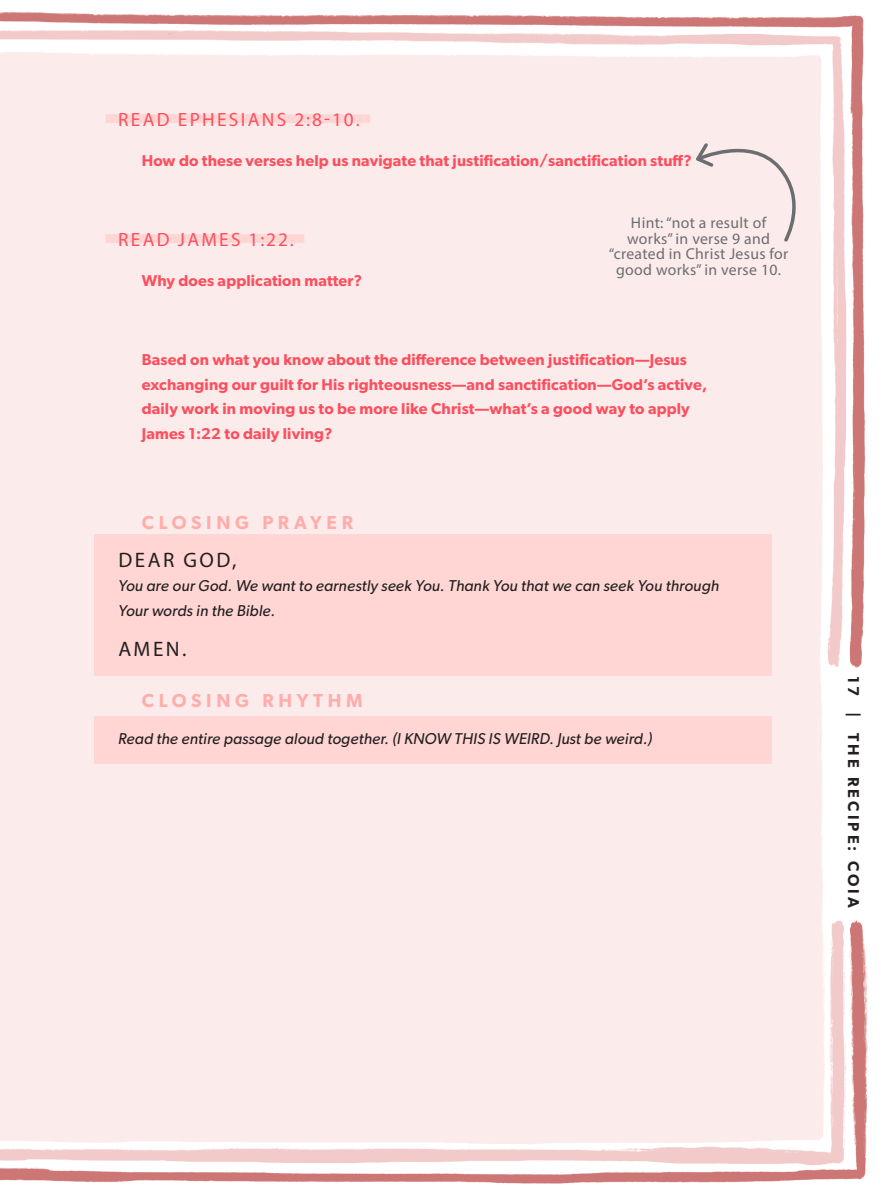
<style>
.page{position:relative;width:882px;height:1197px;background:#fff}
.page>*{position:absolute;margin:0;border:0;box-sizing:border-box;transform-origin:0 0}
.Closing_Prayer_Rhyth{font:21px "Myriad Pro";letter-spacing:.12em;color:#231f20}
.READ{font:19.25px "Myriad Pro";letter-spacing:.12em;color:#fc4f5e}
.Closing_prayer_rhyth{font:600 18.9px "Gibson";letter-spacing:.25em;color:#ffadab}
.Activity_Questions_L{font:600 15.75px/24.5px "Gibson";letter-spacing:.01em;color:#fc4f5e}
.Closing_Prayer_Rhyth-2{font:italic 15.75px/24.5px "Gibson";letter-spacing:.01em;color:#231f20}
.Handwritten_note_mar{font:15.75px/15.8px "Myriad Pro";letter-spacing:.02em;color:#6c6d70;text-align:center}
.t1{font:600 15.75px "Gibson";letter-spacing:.2em;color:#231f20}
</style>
<div class="page">
<img style="left:0;top:12px;width:868px;height:1172px">
<div style="left:106px;top:114px;width:264px;height:9px;background:#ffd6d4"></div>
<div style="left:106px;top:234px;width:198px;height:9px;background:#ffd6d4"></div>
<div style="left:94px;top:534px;width:678px;height:101px;background:#ffd6d4"></div>
<div style="left:94px;top:623px;width:678px;height:53px;background:#ffd6d4"></div>
<div style="left:94px;top:716px;width:678px;height:47px;background:#ffd6d4"></div>
<div style="left:693px;top:130px;width:115px;height:113px;background:#fcebeb"></div>
<p class="READ" style="left:118px;top:107px;width:243px">READ EPHESIANS 2:8-10.</p>
<p class="Activity_Questions_L" style="left:142px;top:148px;width:552px">How do these verses help us navigate that justification/sanctification stuff?</p>
<p class="READ" style="left:118px;top:227px;width:177px">READ JAMES 1:22.</p>
<p class="Activity_Questions_L" style="left:142px;top:268px;width:222px">Why does application matter?</p>
<p class="Handwritten_note_mar" style="left:609px;top:214px;width:181px">Hint: “not a result of works” in verse 9 and “created in Christ Jesus for good works” in verse 10.</p>
<p class="Activity_Questions_L" style="left:142px;top:347px;width:567px">Based on what you know about the difference between justification—Jesus exchanging our guilt for His righteousness—and sanctification—God’s active, daily work in moving us to be more like Christ—what’s a good way to apply James 1:22 to daily living?</p>
<p class="Closing_prayer_rhyth" style="left:142px;top:511px;width:213px">CLOSING PRAYER</p>
<p class="Closing_Prayer_Rhyth" style="left:118px;top:547px;width:120px">DEAR GOD,</p>
<p class="Closing_Prayer_Rhyth-2" style="left:118px;top:573px;width:602px">You are our God. We want to earnestly seek You. Thank You that we can seek You through<br>Your words in the Bible.</p>
<p class="Closing_Prayer_Rhyth" style="left:118px;top:636px;width:70px">AMEN.</p>
<p class="Closing_prayer_rhyth" style="left:142px;top:689px;width:222px">CLOSING RHYTHM</p>
<p class="Closing_Prayer_Rhyth-2" style="left:118px;top:726px;width:536px">Read the entire passage aloud together. (I KNOW THIS IS WEIRD. Just be weird.)</p>
<p class="t1" style="left:863px;top:676px;width:22px;rotate:90deg">17</p>
<p class="t1" style="left:863px;top:712px;width:198px;rotate:90deg">| The recipe: COIA</p>
</div>
